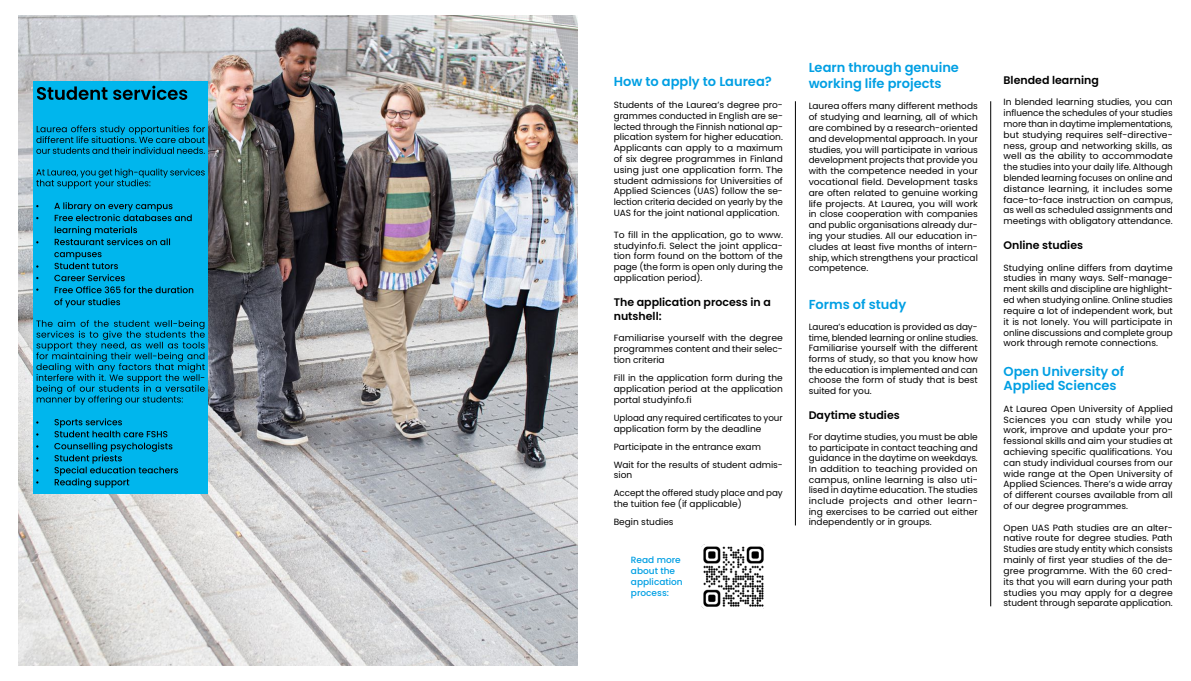
<style>
.page{position:relative;width:1191px;height:681px;background:#fff}
.page>*{position:absolute;margin:0;border:0;box-sizing:border-box;transform-origin:0 0}
.t1{font:600 13px/15.6px "Poppins";color:#009fe3}
.t2{font:600 11px/14px "Poppins";color:#000}
.t3{font:9px/10.8px "Poppins";color:#000;text-align:justify}
.t4{font:500 9px/10.8px "Poppins";color:#009fe3}
</style>
<div class="page">
<hr style="left:990px;top:101px;width:1px;height:505px;background:#000">
<hr style="left:795px;top:101px;width:1px;height:424px;background:#000">
<img style="left:18px;top:15px;width:559px;height:650px">
<div style="left:33px;top:81px;width:175px;height:412px;background:#00b6ed"></div>
<svg style="left:54px;top:418px;width:124px;height:69px"></svg>
<svg style="left:36px;top:320px;width:169px;height:85px"></svg>
<svg style="left:54px;top:252px;width:139px;height:55px"></svg>
<svg style="left:54px;top:202px;width:138px;height:43px"></svg>
<svg style="left:36px;top:168px;width:169px;height:20px"></svg>
<svg style="left:36px;top:125px;width:169px;height:29px"></svg>
<svg style="left:37px;top:86px;width:70px;height:14px"></svg>
<svg style="left:113px;top:86px;width:74px;height:14px"></svg>
<img style="left:701px;top:544px;width:64px;height:64px">
<h3 class="t1" style="left:614px;top:74px;width:160px">How to apply to Laurea?</h3>
<p class="t3" style="left:614px;top:99px;width:171px">Students of the Laurea’s degree pro&shy;grammes conducted in English are se&shy;lected through the Finnish national ap&shy;plication system for higher education.<br>Applicants can apply to a maximum of six degree programmes in Finland using just one application form. The student admissions for Universities of Applied Sciences (UAS) follow the se&shy;lection criteria decided on yearly by the UAS for the joint national application.</p>
<p class="t3" style="left:614px;top:229px;width:171px">To fill in the application, go to www. studyinfo.fi. Select the joint applica&shy;tion form found on the bottom of the page (the form is open only during the application period).</p>
<h4 class="t2" style="left:614px;top:295px;width:159px">The application process in a nutshell:</h4>
<p class="t3" style="left:614px;top:333px;width:171px">Familiarise yourself with the degree programmes content and their selec&shy;tion criteria</p>
<p class="t3" style="left:614px;top:372px;width:171px">Fill in the application form during the application period at the application portal studyinfo.fi</p>
<p class="t3" style="left:614px;top:412px;width:170px">Upload any required certificates to your application form by the deadline</p>
<p class="t3" style="left:614px;top:441px;width:149px">Participate in the entrance exam</p>
<p class="t3" style="left:614px;top:459px;width:171px">Wait for the results of student admis&shy;sion</p>
<p class="t3" style="left:614px;top:487px;width:170px">Accept the offered study place and pay the tuition fee (if applicable)</p>
<p class="t3" style="left:614px;top:516px;width:61px">Begin studies</p>
<p class="t4" style="left:631px;top:554px;width:53px">Read more about the application process:</p>
<h3 class="t1" style="left:808px;top:60px;width:152px">Learn through genuine working life projects</h3>
<p class="t3" style="left:808px;top:101px;width:171px">Laurea offers many different methods of studying and learning, all of which are combined by a research-oriented and developmental approach. In your studies, you will participate in various development projects that provide you with the competence needed in your vocational field. Development tasks are often related to genuine working life projects. At Laurea, you will work in close cooperation with companies and public organisations already dur&shy;ing your studies. All our education in&shy;cludes at least five months of intern&shy;ship, which strengthens your practical competence.</p>
<h3 class="t1" style="left:808px;top:296px;width:99px">Forms of study</h3>
<p class="t3" style="left:808px;top:321px;width:171px">Laurea’s education is provided as day&shy;time, blended learning or online studies.<br>Familiarise yourself with the different forms of study, so that you know how the education is implemented and can choose the form of study that is best suited for you.</p>
<h4 class="t2" style="left:808px;top:408px;width:93px">Daytime studies</h4>
<p class="t3" style="left:808px;top:431px;width:171px">For daytime studies, you must be able to participate in contact teaching and guidance in the daytime on weekdays.<br>In addition to teaching provided on campus, online learning is also uti&shy;lised in daytime education. The studies include projects and other learn&shy;ing exercises to be carried out either independently or in groups.</p>
<h4 class="t2" style="left:1003px;top:73px;width:97px">Blended learning</h4>
<p class="t3" style="left:1003px;top:97px;width:171px">In blended learning studies, you can influence the schedules of your studies more than in daytime implementations, but studying requires self-directive&shy;ness, group and networking skills, as well as the ability to accommodate the studies into your daily life. Although blended learning focuses on online and distance learning, it includes some face-to-face instruction on campus, as well as scheduled assignments and meetings with obligatory attendance.</p>
<h4 class="t2" style="left:1003px;top:238px;width:81px">Online studies</h4>
<p class="t3" style="left:1003px;top:262px;width:171px">Studying online differs from daytime studies in many ways. Self-manage&shy;ment skills and discipline are highlight&shy;ed when studying online. Online studies require a lot of independent work, but it is not lonely. You will participate in online discussions and complete group work through remote connections.</p>
<h3 class="t1" style="left:1003px;top:364px;width:122px;line-height:14px">Open University of<br>Applied Sciences</h3>
<p class="t3" style="left:1003px;top:403px;width:171px">At Laurea Open University of Applied Sciences you can study while you work, improve and update your pro&shy;fessional skills and aim your studies at achieving specific qualifications. You can study individual courses from our wide range at the Open University of Applied Sciences. There’s a wide array of different courses available from all of our degree programmes.</p>
<p class="t3" style="left:1003px;top:522px;width:171px">Open UAS Path studies are an alter&shy;native route for degree studies. Path Studies are study entity which consists mainly of first year studies of the de&shy;gree programme. With the 60 cred&shy;its that you will earn during your path studies you may apply for a degree student through separate application.</p>
</div>
